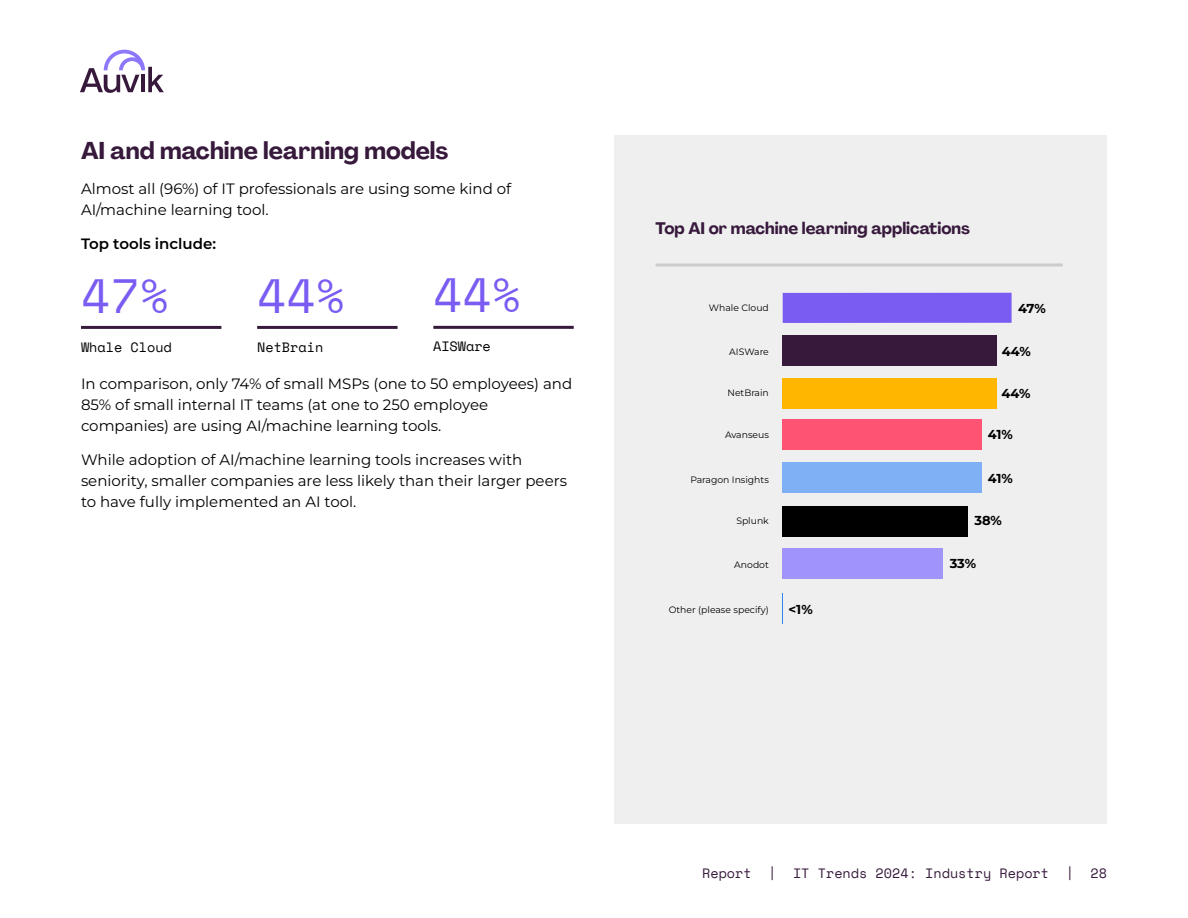
<style>
.page{position:relative;width:1188px;height:918px;background:#fff}
.page>*{position:absolute;margin:0;border:0;box-sizing:border-box;transform-origin:0 0}
.t1{font:48px "Space Mono";color:#7a5cf2}
.t2{font:700 24px "PP Agrandir";color:#37193c}
.t3{font:700 16.5px "PP Agrandir";color:#37193c}
.t4{font:15px/21px "Montserrat";color:#000}
.t5{font:600 15px "Montserrat";color:#000}
.t6{font:13.5px "Space Mono";color:#37193c}
.t7{font:13.5px "Space Mono";color:#000}
.t8{font:700 12.9px "Montserrat";letter-spacing:-.005em;color:#000}
.t9{font:9.3px "Montserrat";color:#000}
</style>
<div class="page">
<svg style="left:80px;top:50px;width:84px;height:43px"></svg>
<hr style="left:81px;top:326px;width:140px;height:3px;background:#37193c">
<hr style="left:257px;top:326px;width:141px;height:3px;background:#37193c">
<hr style="left:433px;top:326px;width:141px;height:3px;background:#37193c">
<div style="left:614px;top:135px;width:493px;height:689px;background:#efefef"></div>
<div style="left:783px;top:336px;width:214px;height:30px;background:#37193c"></div>
<div style="left:783px;top:420px;width:199px;height:30px;background:#ff5374"></div>
<div style="left:783px;top:293px;width:229px;height:30px;background:#7a5cf2"></div>
<div style="left:783px;top:378px;width:214px;height:30px;background:#ffb600"></div>
<div style="left:783px;top:506px;width:185px;height:30px;background:#000"></div>
<div style="left:783px;top:463px;width:199px;height:30px;background:#7fb0f6"></div>
<div style="left:783px;top:549px;width:160px;height:30px;background:#a093f9"></div>
<hr style="left:782px;top:594px;width:1px;height:30px;background:#2e85ed">
<hr style="left:656px;top:263px;width:407px;height:3px;background:#ccc">
<h2 class="t2" style="left:81px;top:136px;width:369px">AI and machine learning models</h2>
<p class="t4" style="left:81px;top:177px;width:432px">Almost all (96%) of IT professionals are using some kind of<br>AI/machine learning tool.</p>
<p class="t5" style="left:81px;top:233px;width:137px">Top tools include:</p>
<h1 class="t1" style="left:81px;top:261px;width:90px">47%</h1>
<p class="t7" style="left:81px;top:337px;width:92px">Whale Cloud</p>
<h1 class="t1" style="left:257px;top:261px;width:90px">44%</h1>
<p class="t7" style="left:257px;top:337px;width:68px">NetBrain</p>
<h1 class="t1" style="left:433px;top:260px;width:90px">44%</h1>
<p class="t7" style="left:433px;top:336px;width:59px">AISWare</p>
<p class="t4" style="left:81px;top:372px;width:493px">In comparison, only 74% of small MSPs (one to 50 employees) and<br>85% of small internal IT teams (at one to 250 employee companies) are using AI/machine learning tools.</p>
<p class="t4" style="left:81px;top:449px;width:488px">While adoption of AI/machine learning tools increases with seniority, smaller companies are less likely than their larger peers to have fully implemented an AI tool.</p>
<p class="t3" style="left:656px;top:218px;width:316px">Top AI or machine learning applications</p>
<p class="t9" style="left:709px;top:301px;width:61px">Whale Cloud</p>
<p class="t8" style="left:1018px;top:299px;width:29px">47%</p>
<p class="t9" style="left:729px;top:345px;width:41px">AISWare</p>
<p class="t8" style="left:1002px;top:342px;width:30px">44%</p>
<p class="t9" style="left:728px;top:386px;width:43px">NetBrain</p>
<p class="t8" style="left:1002px;top:384px;width:30px">44%</p>
<p class="t9" style="left:725px;top:429px;width:45px">Avanseus</p>
<p class="t8" style="left:988px;top:425px;width:27px">41%</p>
<p class="t9" style="left:690px;top:473px;width:80px">Paragon Insights</p>
<p class="t8" style="left:988px;top:469px;width:27px">41%</p>
<p class="t9" style="left:736px;top:514px;width:34px">Splunk</p>
<p class="t8" style="left:974px;top:511px;width:29px">38%</p>
<p class="t9" style="left:734px;top:558px;width:36px">Anodot</p>
<p class="t8" style="left:950px;top:554px;width:28px">33%</p>
<p class="t9" style="left:669px;top:604px;width:102px">Other (please specify)</p>
<p class="t8" style="left:789px;top:600px;width:26px">&lt;1%</p>
<p class="t6" style="left:702px;top:863px;width:406px">Report | IT Trends 2024: Industry Report | 28</p>
</div>
